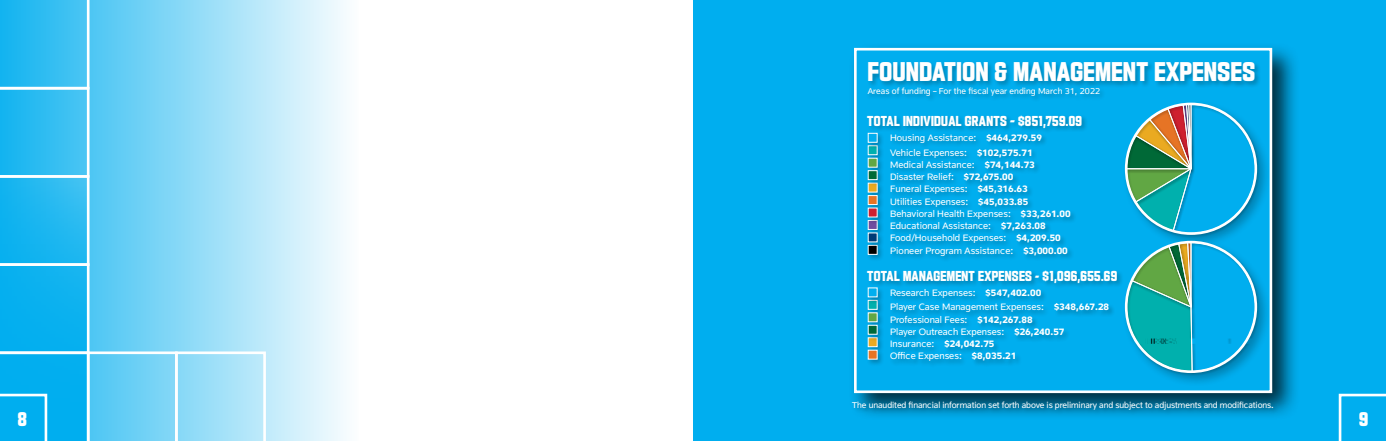
<style>
.page{position:relative;width:1386px;height:441px;background:#fff}
.page>*{position:absolute;margin:0;border:0;box-sizing:border-box;transform-origin:0 0}
.t1{font:700 26.25px "All Pro Display A";letter-spacing:.025em;color:#fff}
.t2{font:900 19.25px "All Pro Display A";color:#fff}
.t3{font:700 14px "All Pro Display A";letter-spacing:.025em;color:#fff}
.t4{font:9.62px/12.2px "All Pro Stats Regular";color:#fff}
.t5{font:8.75px "All Pro Stats Regular";letter-spacing:-.01em;color:#fff}
.s1{font-family:"All Pro Stats Bold"}
</style>
<div class="page">
<svg style="left:266px;top:0;width:80px;height:441px"></svg>
<div style="left:693px;top:0;width:693px;height:441px;background:#00aeef"></div>
<div style="left:848px;top:42px;width:453px;height:380px;background:#000;opacity:.75"></div>
<div style="left:854px;top:48px;width:418px;height:345px;background:#00aeef;border:3px solid #fff"></div>
<svg style="left:1339px;top:394px;width:47px;height:47px"></svg>
<svg style="left:0;top:0;width:266px;height:441px"></svg>
<div style="left:866px;top:60px;width:396px;height:42px;background:#000;opacity:.25"></div>
<div style="left:851px;top:400px;width:429px;height:16px;background:#000;opacity:.25"></div>
<div style="left:866px;top:114px;width:258px;height:254px;background:#000;opacity:.25"></div>
<div style="left:866px;top:219px;width:19px;height:18px;background:#000;opacity:.25"></div>
<div style="left:868px;top:220px;width:10px;height:10px;background:#704d9f;border:1px solid #fff"></div>
<div style="left:866px;top:244px;width:19px;height:18px;background:#000;opacity:.25"></div>
<div style="left:868px;top:245px;width:9px;height:9px;background:#000"></div>
<div style="left:868px;top:245px;width:10px;height:10px;border:1px solid #fff"></div>
<div style="left:866px;top:182px;width:19px;height:17px;background:#000;opacity:.25"></div>
<svg style="left:868px;top:183px;width:10px;height:10px"></svg>
<div style="left:866px;top:194px;width:19px;height:18px;background:#000;opacity:.25"></div>
<div style="left:868px;top:195px;width:10px;height:10px;background:#e67425;border:1px solid #fff"></div>
<div style="left:866px;top:144px;width:19px;height:18px;background:#000;opacity:.25"></div>
<div style="left:868px;top:145px;width:10px;height:10px;background:#00b0ad"></div>
<div style="left:866px;top:231px;width:19px;height:18px;background:#000;opacity:.25"></div>
<svg style="left:868px;top:232px;width:10px;height:10px"></svg>
<div style="left:866px;top:207px;width:19px;height:17px;background:#000;opacity:.25"></div>
<div style="left:868px;top:208px;width:10px;height:9px;background:#ce202f"></div>
<div style="left:866px;top:157px;width:19px;height:17px;background:#000;opacity:.25"></div>
<div style="left:868px;top:158px;width:10px;height:10px;background:#61a744;border:1px solid #fff"></div>
<div style="left:866px;top:169px;width:19px;height:18px;background:#000;opacity:.25"></div>
<div style="left:868px;top:170px;width:10px;height:10px;background:#006937;border:1px solid #fff"></div>
<div style="left:866px;top:132px;width:19px;height:17px;background:#000;opacity:.25"></div>
<div style="left:868px;top:133px;width:10px;height:10px;background:#00aeef;border:1px solid #fff"></div>
<div style="left:866px;top:336px;width:19px;height:18px;background:#000;opacity:.25"></div>
<div style="left:868px;top:337px;width:10px;height:10px;background:#eaaa21;border:1px solid #fff"></div>
<div style="left:866px;top:349px;width:19px;height:17px;background:#000;opacity:.25"></div>
<div style="left:868px;top:350px;width:10px;height:10px;background:#e67425;border:1px solid #fff"></div>
<div style="left:866px;top:299px;width:19px;height:18px;background:#000;opacity:.25"></div>
<div style="left:868px;top:300px;width:10px;height:10px;background:#00b0ad;border:1px solid #fff"></div>
<div style="left:866px;top:311px;width:19px;height:18px;background:#000;opacity:.25"></div>
<div style="left:868px;top:312px;width:10px;height:10px;background:#61a744;border:1px solid #fff"></div>
<div style="left:866px;top:324px;width:19px;height:17px;background:#000;opacity:.25"></div>
<div style="left:868px;top:325px;width:10px;height:10px;background:#006937;border:1px solid #fff"></div>
<div style="left:866px;top:286px;width:19px;height:18px;background:#000;opacity:.25"></div>
<svg style="left:868px;top:287px;width:10px;height:10px"></svg>
<div style="left:1122px;top:99px;width:149px;height:288px;background:#000;opacity:.25"></div>
<div style="left:1125px;top:103px;width:135px;height:135px;background:#000;opacity:.75"></div>
<svg style="left:1126px;top:104px;width:130px;height:130px"></svg>
<div style="left:1125px;top:103px;width:132px;height:132px;border:3px solid #fff;border-radius:50%"></div>
<div style="left:1125px;top:241px;width:135px;height:135px;background:#000;opacity:.75"></div>
<svg style="left:1126px;top:242px;width:130px;height:130px"></svg>
<div style="left:1125px;top:241px;width:132px;height:132px;border:3px solid #fff;border-radius:50%"></div>
<h1 class="t1" style="left:868px;top:58px;width:389px">FOUNDATION &amp; MANAGEMENT EXPENSES</h1>
<p class="t5" style="left:868px;top:86px;width:234px">Areas of funding – For the fiscal year ending March 31, 2022</p>
<h3 class="t3" style="left:867px;top:113px;width:216px">TOTAL INDIVIDUAL GRANTS – $851,759.09</h3>
<p class="t4" style="left:890px;top:130px;width:154px;line-height:14.9px">Housing Assistance: <span class="s1">$464,279.59<br></span>Vehicle Expenses: <span class="s1">$102,575.71</span></p>
<p class="t4" style="left:890px;top:158px;width:182px">Medical Assistance: <span class="s1">$74,144.73<br></span>Disaster Relief: <span class="s1">$72,675.00<br></span>Funeral Expenses: <span class="s1">$45,316.63<br></span>Utilities Expenses: <span class="s1">$45,033.85<br></span>Behavioral Health Expenses: <span class="s1">$33,261.00<br></span>Educational Assistance: <span class="s1">$7,263.08<br></span>Food/Household Expenses: <span class="s1">$4,209.50<br></span>Pioneer Program Assistance: <span class="s1">$3,000.00</span></p>
<h3 class="t3" style="left:867px;top:268px;width:251px">TOTAL MANAGEMENT EXPENSES - $1,096,655.69</h3>
<p class="t4" style="left:890px;top:285px;width:221px;line-height:14.9px">Research Expenses: <span class="s1">$547,402.00<br></span>Player Case Management Expenses: <span class="s1">$348,667.28</span></p>
<p class="t4" style="left:890px;top:313px;width:176px">Professional Fees: <span class="s1">$142,267.88<br></span>Player Outreach Expenses: <span class="s1">$26,240.57<br></span>Insurance: <span class="s1">$24,042.75<br></span>Office Expenses: <span class="s1">$8,035.21</span></p>
<p class="t5" style="left:852px;top:400px;width:423px">The unaudited financial information set forth above is preliminary and subject to adjustments and modifications.</p>
<h2 class="t2" style="left:18px;top:408px;width:11px">8</h2>
<h2 class="t2" style="left:1359px;top:408px;width:11px">9</h2>
</div>
